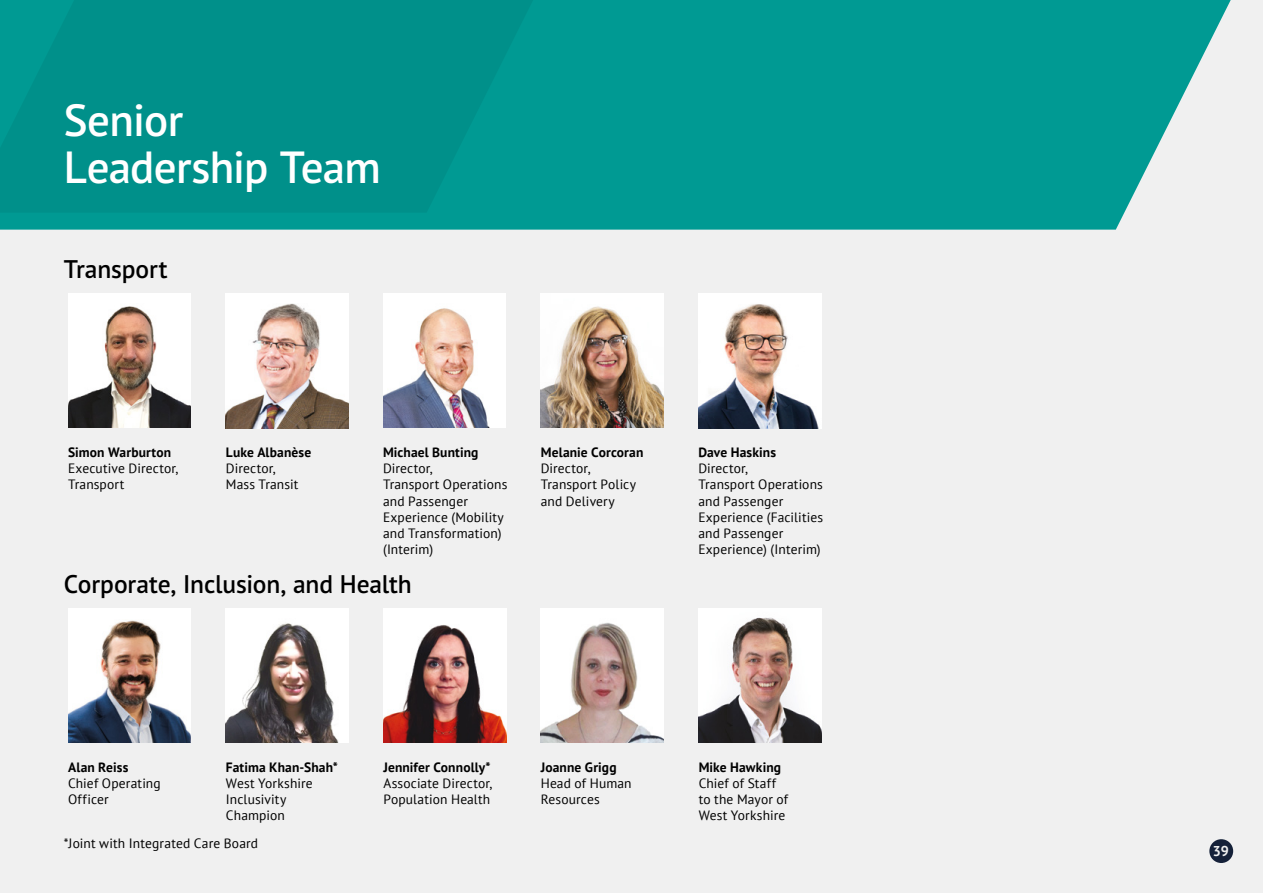
<style>
.page{position:relative;width:1263px;height:893px;background:#f0f0f0}
.page>*{position:absolute;margin:0;border:0;box-sizing:border-box;transform-origin:0 0}
.t1{font:600 45px/46.5px "PT Sans Pro";letter-spacing:-.015em;color:#fff}
.t2{font:600 25.5px "PT Sans Pro";letter-spacing:-.005em;color:#000}
.t3{font:700 14.25px "PT Sans";color:#fff}
.t4{font:13.5px/16.2px "PT Sans";letter-spacing:.01em;color:#000}
.s1{font-weight:700}
</style>
<div class="page">
<svg style="left:0;top:0;width:1237px;height:230px;background:#15a19b"></svg>
<svg style="left:0;top:0;width:546px;height:213px;background:#00918b"></svg>
<img style="left:68px;top:293px;width:123px;height:135px">
<img style="left:226px;top:293px;width:123px;height:135px">
<img style="left:383px;top:293px;width:123px;height:135px">
<img style="left:541px;top:293px;width:122px;height:135px">
<img style="left:698px;top:293px;width:123px;height:135px">
<img style="left:68px;top:608px;width:123px;height:135px">
<img style="left:226px;top:608px;width:123px;height:135px">
<img style="left:383px;top:608px;width:123px;height:135px">
<img style="left:541px;top:608px;width:122px;height:135px">
<img style="left:699px;top:608px;width:122px;height:135px">
<h1 class="t1" style="left:64px;top:97px;width:318px">Senior<br>Leadership Team</h1>
<p class="t2" style="left:64px;top:252px;width:105px">Transport</p>
<p class="t4" style="left:68px;top:443px;width:112px"><span class="s1">Simon Warburton<br></span>Executive Director,<br>Transport</p>
<p class="t4" style="left:226px;top:444px;width:87px"><span class="s1">Luke Albanèse<br></span>Director,<br>Mass Transit</p>
<p class="t4" style="left:383px;top:444px;width:126px"><span class="s1">Michael Bunting<br></span>Director,<br>Transport Operations and Passenger<br>Experience (Mobility and Transformation) (Interim)</p>
<p class="t4" style="left:541px;top:444px;width:104px"><span class="s1">Melanie Corcoran<br></span>Director,<br>Transport Policy and Delivery</p>
<p class="t4" style="left:698px;top:444px;width:126px"><span class="s1">Dave Haskins<br></span>Director,<br>Transport Operations and Passenger<br>Experience (Facilities and Passenger<br>Experience) (Interim)</p>
<p class="t2" style="left:64px;top:567px;width:349px">Corporate, Inclusion, and Health</p>
<p class="t4" style="left:68px;top:758px;width:94px"><span class="s1">Alan Reiss<br></span>Chief Operating<br>Officer</p>
<p class="t4" style="left:226px;top:758px;width:113px"><span class="s1">Fatima Khan-Shah*<br></span>West Yorkshire<br>Inclusivity<br>Champion</p>
<p class="t4" style="left:383px;top:758px;width:111px"><span class="s1">Jennifer Connolly*<br></span>Associate Director,<br>Population Health</p>
<p class="t4" style="left:541px;top:758px;width:92px"><span class="s1">Joanne Grigg<br></span>Head of Human<br>Resources</p>
<p class="t4" style="left:699px;top:758px;width:91px"><span class="s1">Mike Hawking<br></span>Chief of Staff to the Mayor of<br>West Yorkshire</p>
<p class="t4" style="left:64px;top:835px;width:196px">*Joint with Integrated Care Board</p>
<p class="t3" style="left:1213px;top:841px;width:18px">39</p>
</div>
